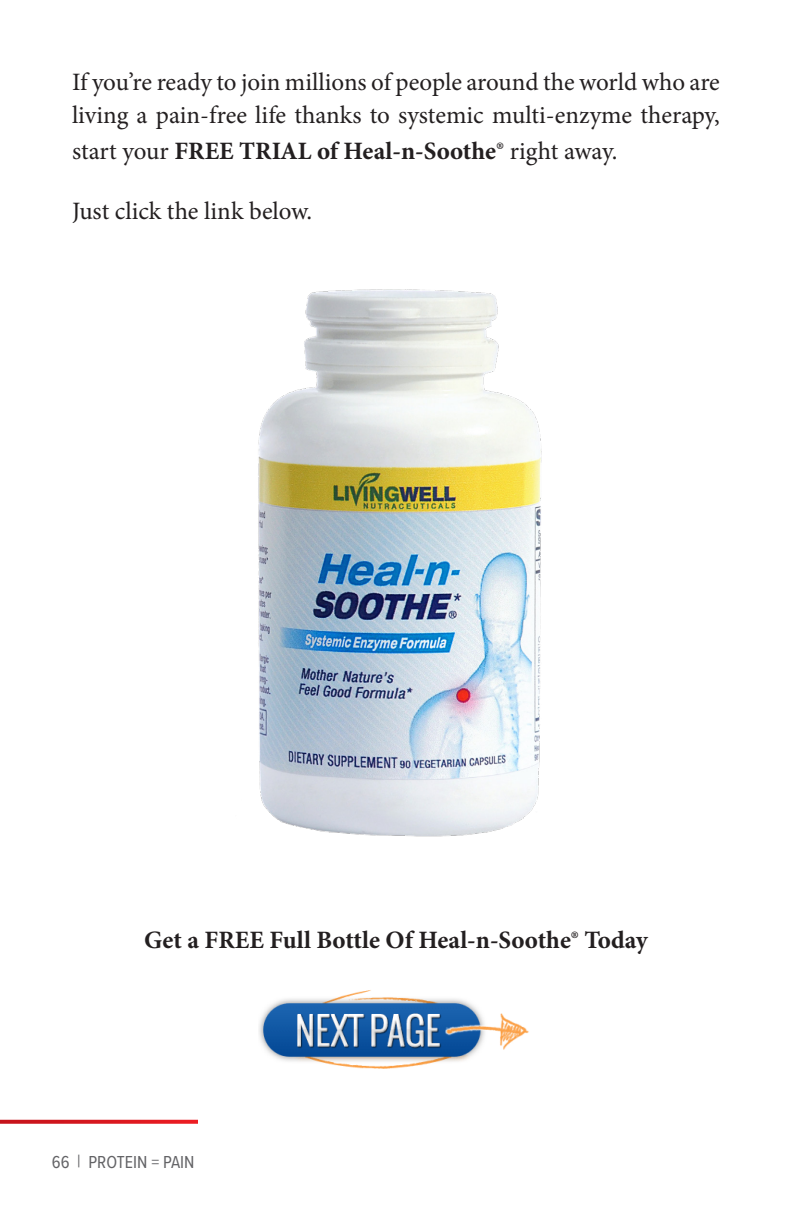
<style>
.page{position:relative;width:792px;height:1224px;background:#fff}
.page>*{position:absolute;margin:0;border:0;box-sizing:border-box;transform-origin:0 0}
.t1{font:25px/33px "Minion Pro";color:#231f20}
.t2{font:700 25px "Minion Pro";color:#231f20}
.t3{font:18px "Proxima Nova Cond";color:#636366}
.s1{font-weight:400}
</style>
<div class="page">
<svg style="left:0;top:1120px;width:198px;height:4px"></svg>
<img style="left:258px;top:289px;width:284px;height:548px">
<img style="left:259px;top:990px;width:270px;height:79px">
<p class="t1" style="left:72px;top:66px;width:649px">If you’re ready to join millions of people around the world who are living a pain-free life thanks to systemic multi-enzyme therapy,</p>
<p class="t2" style="left:72px;top:134px;width:547px"><span class="s1">start your</span> FREE TRIAL of Heal-n-Soothe<span class="s1">® right away.</span></p>
<p class="t1" style="left:72px;top:195px;width:242px">Just click the link below.</p>
<p class="t2" style="left:144px;top:923px;width:505px">Get a FREE Full Bottle Of Heal-n-Soothe® Today</p>
<p class="t3" style="left:52px;top:1148px;width:144px">66 | PROTEIN = PAIN</p>
</div>
